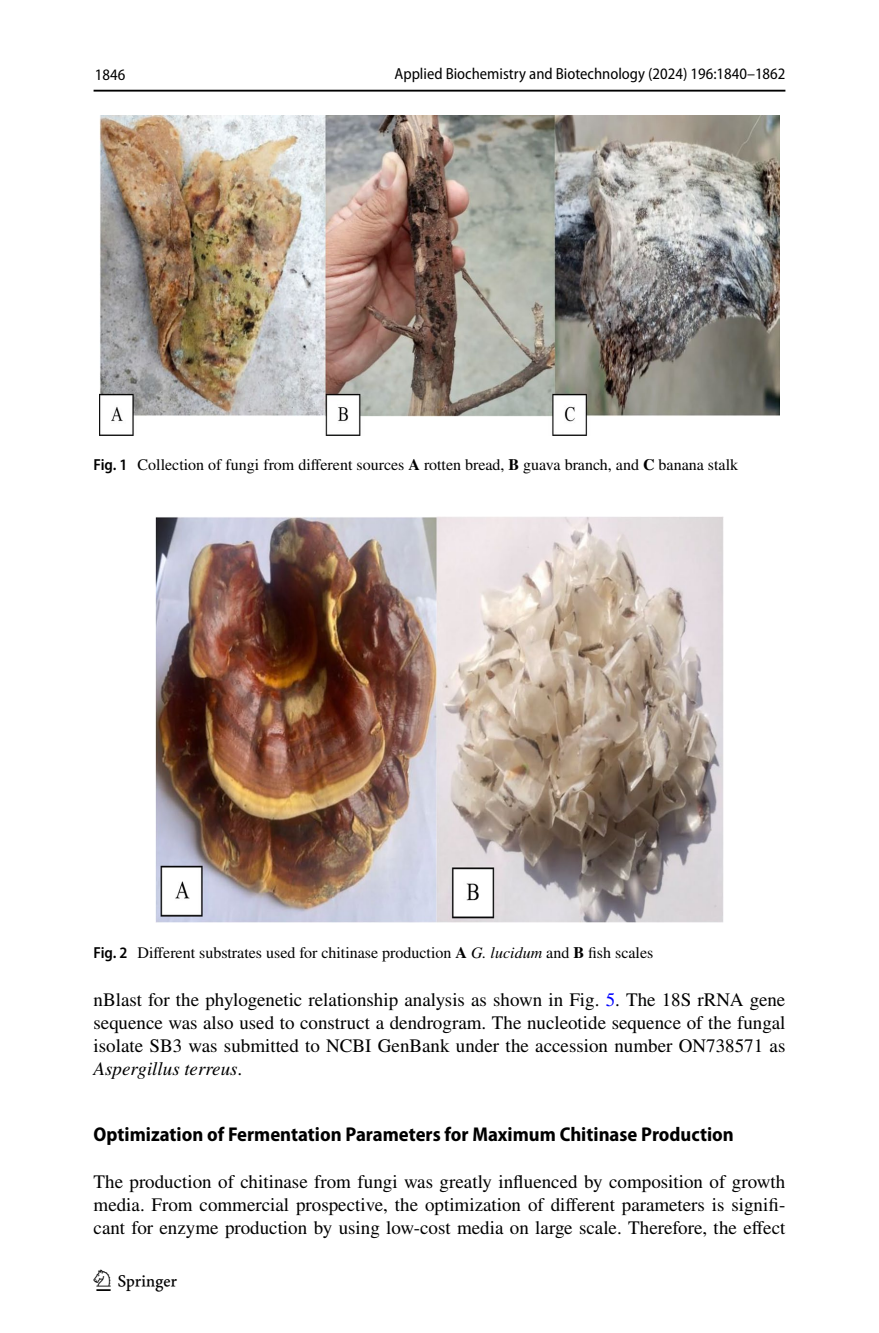
<style>
.page{position:relative;width:879px;height:1333px;background:#fff}
.page>*{position:absolute;margin:0;border:0;box-sizing:border-box;transform-origin:0 0}
.t1{font:30px "Springnew Regular 5";color:#000}
.t2{font:700 semi-condensed 20px "Myriad Pro";color:#000}
.t3{font:19px/23px "STIX";color:#000;text-align:justify}
.t4{font:16px "STIX";color:#000}
.t5{font:semi-condensed 16px "Myriad Pro";color:#000}
.s1{font-family:"Myriad Pro";font-weight:600;font-stretch:semi-condensed}
.s2{font-weight:700}
.s3{font-style:italic}
.s4{color:#00f}
</style>
<div class="page">
<hr style="left:94px;top:90px;width:691px;height:2px;background:#000">
<img style="left:99px;top:116px;width:681px;height:319px">
<img style="left:156px;top:516px;width:567px;height:406px">
<p class="t5" style="left:95px;top:66px;width:32px">1846</p>
<p class="t5" style="left:394px;top:65px;width:392px">Applied Biochemistry and Biotechnology (2024) 196:1840–1862</p>
<p class="t4" style="left:94px;top:453px;width:646px"><span class="s1">Fig. 1</span> Collection of fungi from different sources <span class="s2">A</span> rotten bread, <span class="s2">B</span> guava branch, and <span class="s2">C</span> banana stalk</p>
<p class="t4" style="left:94px;top:941px;width:561px"><span class="s1">Fig. 2</span> Different substrates used for chitinase production <span class="s2">A</span> <span class="s3">G. lucidum</span> and <span class="s2">B</span> fish scales</p>
<p class="t3" style="left:94px;top:989px;width:693px">nBlast for the phylogenetic relationship analysis as shown in Fig. <span class="s4">5</span>. The 18S rRNA gene sequence was also used to construct a dendrogram. The nucleotide sequence of the fungal isolate SB3 was submitted to NCBI GenBank under the accession number ON738571 as <span class="s3">Aspergillus terreus</span>.</p>
<p class="t2" style="left:94px;top:1122px;width:642px">Optimization of Fermentation Parameters for Maximum Chitinase Production</p>
<p class="t3" style="left:94px;top:1170px;width:693px">The production of chitinase from fungi was greatly influenced by composition of growth media. From commercial prospective, the optimization of different parameters is signifi&shy;cant for enzyme production by using low-cost media on large scale. Therefore, the effect</p>
<h1 class="t1" style="left:96px;top:1269px;width:83px">1 3</h1>
</div>
